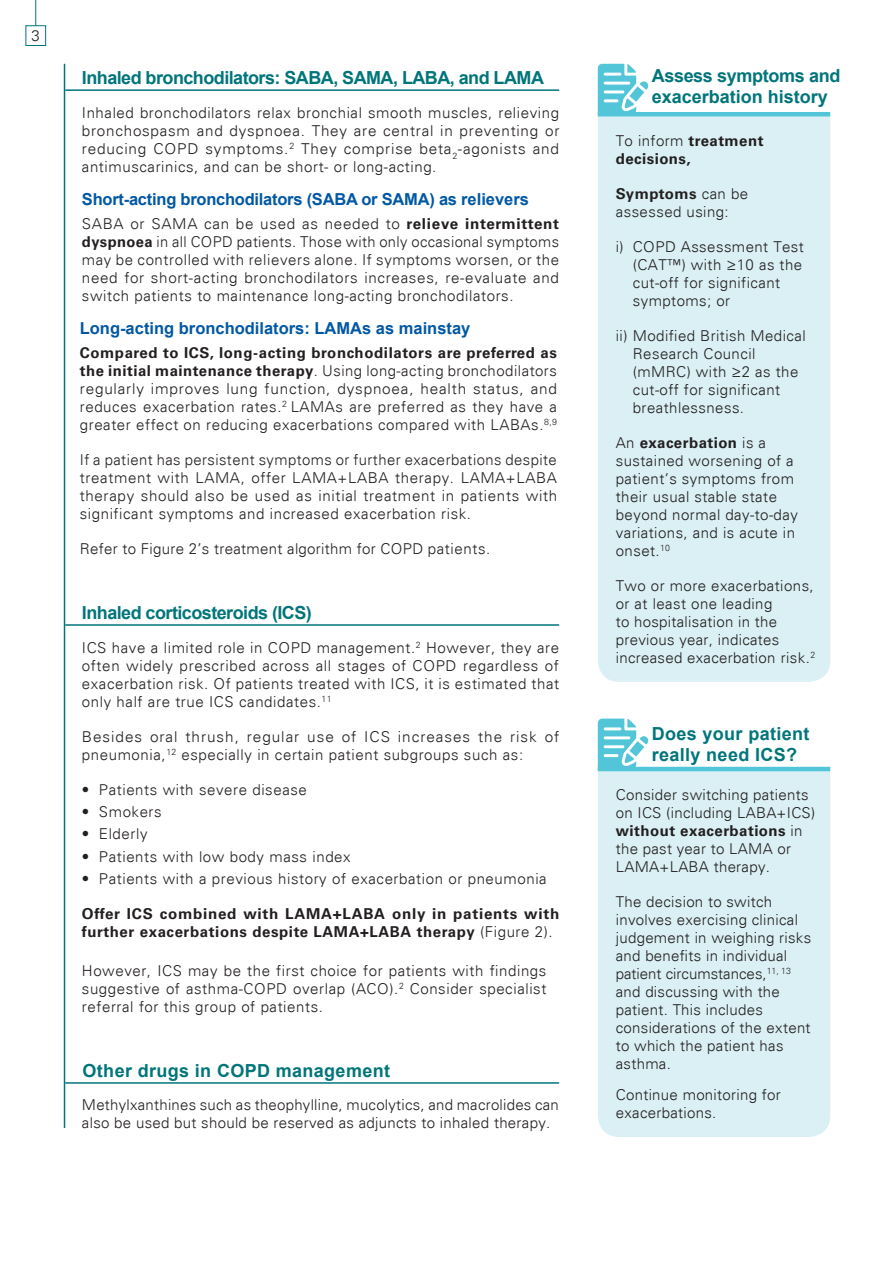
<style>
.page{position:relative;width:893px;height:1263px;background:#fff}
.page>*{position:absolute;margin:0;border:0;box-sizing:border-box;transform-origin:0 0}
.t1{font:700 18px "Arial";letter-spacing:-.02em;color:#00757a}
.t2{font:700 18px/21.6px "Arial";letter-spacing:.02em;color:#00757a}
.t3{font:700 18px/21.6px "Arial";color:#00757a}
.t4{font:700 16.5px "Arial";color:#0058a4}
.t5{font:300 15px/18px "Univers";letter-spacing:.03em;color:#231f20}
.t6{font:700 15px/18px "Univers";letter-spacing:.04em;color:#231f20}
.s1{font-weight:700}
.s2{font-weight:300}
</style>
<div class="page">
<div style="left:598px;top:116px;width:232px;height:566px;background:#daf0f4"></div>
<hr style="left:598px;top:112px;width:232px;height:4px;background:#52c6d8">
<svg style="left:598px;top:64px;width:51px;height:48px"></svg>
<div style="left:598px;top:771px;width:232px;height:366px;background:#daf0f4"></div>
<hr style="left:598px;top:767px;width:232px;height:4px;background:#52c6d8">
<svg style="left:598px;top:718px;width:51px;height:49px"></svg>
<hr style="left:64px;top:64px;width:1px;height:1064px;background:#00757a">
<hr style="left:65px;top:89px;width:494px;height:2px;background:#00757a">
<hr style="left:65px;top:624px;width:494px;height:2px;background:#00757a">
<hr style="left:65px;top:1082px;width:494px;height:2px;background:#00757a">
<div style="left:26px;top:25px;width:20px;height:21px;border:1px solid #00757a"></div>
<svg style="left:35px;top:0;width:1px;height:26px"></svg>
<p class="t5" style="left:32px;top:27px;width:10px">3</p>
<p class="t1" style="left:82px;top:65px;width:464px">Inhaled bronchodilators: SABA, SAMA, LABA, and LAMA</p>
<p class="t5" style="left:82px;top:104px;width:479px;text-align:justify">Inhaled bronchodilators relax bronchial smooth muscles, relieving bronchospasm and dyspnoea. They are central in preventing or reducing COPD symptoms.<sup>2</sup> They comprise beta<sub>2</sub>-agonists and antimuscarinics, and can be short- or long-acting.</p>
<p class="t4" style="left:82px;top:188px;width:449px">Short-acting bronchodilators (SABA or SAMA) as relievers</p>
<p class="t5" style="left:82px;top:215px;width:479px;text-align:justify">SABA or SAMA can be used as needed to <span class="s1">relieve intermittent dyspnoea</span> in all COPD patients. Those with only occasional symptoms may be controlled with relievers alone. If symptoms worsen, or the need for short-acting bronchodilators increases, re-evaluate and switch patients to maintenance long-acting bronchodilators.</p>
<p class="t4" style="left:80px;top:317px;width:392px">Long-acting bronchodilators: LAMAs as mainstay</p>
<p class="t5" style="left:80px;top:344px;width:479px;text-align:justify"><span class="s1">Compared to ICS, long-acting bronchodilators are preferred as the initial maintenance therapy</span>. Using long-acting bronchodilators regularly improves lung function, dyspnoea, health status, and reduces exacerbation rates.<sup>2</sup> LAMAs are preferred as they have a greater effect on reducing exacerbations compared with LABAs.<sup>8,9</sup></p>
<p class="t5" style="left:80px;top:451px;width:479px;text-align:justify">If a patient has persistent symptoms or further exacerbations despite treatment with LAMA, offer LAMA+LABA therapy. LAMA+LABA therapy should also be used as initial treatment in patients with significant symptoms and increased exacerbation risk.</p>
<p class="t5" style="left:80px;top:540px;width:412px">Refer to Figure 2’s treatment algorithm for COPD patients.</p>
<p class="t1" style="left:82px;top:600px;width:231px">Inhaled corticosteroids (ICS)</p>
<p class="t5" style="left:82px;top:638px;width:479px;text-align:justify">ICS have a limited role in COPD management.<sup>2</sup> However, they are often widely prescribed across all stages of COPD regardless of exacerbation risk. Of patients treated with ICS, it is estimated that only half are true ICS candidates.<sup>11</sup></p>
<p class="t5" style="left:82px;top:727px;width:479px">Besides oral thrush, regular use of ICS increases the risk of pneumonia,<sup>12</sup> especially in certain patient subgroups such as:</p>
<p class="t5" style="left:82px;top:780px;width:226px">• Patients with severe disease</p>
<p class="t5" style="left:82px;top:803px;width:81px">• Smokers</p>
<p class="t5" style="left:82px;top:825px;width:67px">• Elderly</p>
<p class="t5" style="left:82px;top:847px;width:270px">• Patients with low body mass index</p>
<p class="t5" style="left:82px;top:869px;width:466px">• Patients with a previous history of exacerbation or pneumonia</p>
<p class="t6" style="left:82px;top:905px;width:479px">Offer ICS combined with LAMA+LABA only in patients with further exacerbations despite LAMA+LABA therapy <span class="s2">(Figure 2).</span></p>
<p class="t5" style="left:82px;top:962px;width:466px;text-align:justify">However, ICS may be the first choice for patients with findings suggestive of asthma-COPD overlap (ACO).<sup>2</sup> Consider specialist referral for this group of patients.</p>
<p class="t2" style="left:83px;top:1060px;width:309px">Other drugs in COPD management</p>
<p class="t5" style="left:82px;top:1096px;width:478px">Methylxanthines such as theophylline, mucolytics, and macrolides can also be used but should be reserved as adjuncts to inhaled therapy.</p>
<p class="t3" style="left:652px;top:65px;width:190px">Assess symptoms and exacerbation history</p>
<p class="t6" style="left:616px;top:132px;width:149px"><span class="s2">To inform</span> treatment decisions,</p>
<p class="t5" style="left:616px;top:184px;width:134px"><span class="s1">Symptoms</span> can be assessed using:</p>
<p class="t5" style="left:633px;top:237px;width:173px;text-indent:-17px">i) COPD Assessment Test (CAT™) with ≥10 as the cut-off for significant symptoms; or</p>
<p class="t5" style="left:633px;top:326px;width:174px;text-indent:-17px">ii) Modified British Medical<br>Research Council (mMRC) with ≥2 as the cut-off for significant breathlessness.</p>
<p class="t5" style="left:616px;top:433px;width:184px">An <span class="s1">exacerbation</span> is a sustained worsening of a patient’s symptoms from their usual stable state beyond normal day-to-day variations, and is acute in onset.<sup>10</sup></p>
<p class="t5" style="left:616px;top:576px;width:201px">Two or more exacerbations, or at least one leading<br>to hospitalisation in the previous year, indicates increased exacerbation risk.<sup>2</sup></p>
<p class="t2" style="left:652px;top:723px;width:159px">Does your patient really need ICS?</p>
<p class="t5" style="left:616px;top:786px;width:201px">Consider switching patients on ICS (including LABA+ICS) <span class="s1">without exacerbations</span> in the past year to LAMA or<br>LAMA+LABA therapy.</p>
<p class="t5" style="left:616px;top:893px;width:197px">The decision to switch involves exercising clinical judgement in weighing risks and benefits in individual patient circumstances,<sup>11,</sup> <sup>13 </sup>and discussing with the patient. This includes considerations of the extent to which the patient has asthma.</p>
<p class="t5" style="left:616px;top:1085px;width:166px">Continue monitoring for exacerbations.</p>
</div>
